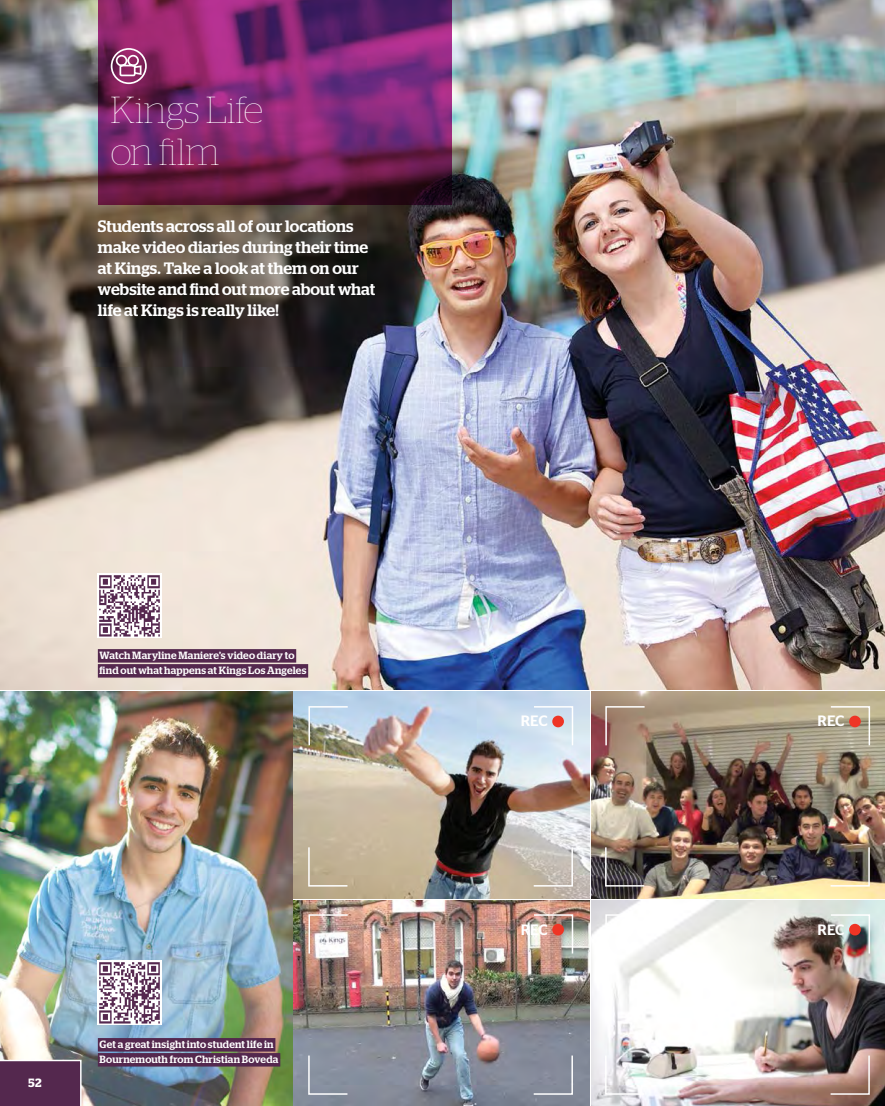
<style>
.page{position:relative;width:885px;height:1106px;background:#fff}
.page>*{position:absolute;margin:0;border:0;box-sizing:border-box;transform-origin:0 0}
.t1{font:100 37.5px/42px "Stag";letter-spacing:.01em;color:#fff}
.t2{font:500 16.5px/21px "Stag";letter-spacing:.005em;color:#fff}
.t3{font:500 15px "Stag Sans";letter-spacing:-.01em;color:#fff}
.t4{font:600 12px "Stag";color:#fff}
.t5{font:500 10.5px/15px "Stag";letter-spacing:.02em;color:#fff}
</style>
<div class="page">
<img style="left:0;top:0;width:884px;height:1106px">
<svg style="left:98px;top:0;width:353px;height:205px;background:#772365"></svg>
<img style="left:0;top:900px;width:292px;height:206px">
<img style="left:0;top:691px;width:292px;height:208px">
<div style="left:98px;top:649px;width:198px;height:13px;background:#54284e"></div>
<div style="left:98px;top:664px;width:210px;height:13px;background:#54284e"></div>
<div style="left:98px;top:1038px;width:177px;height:13px;background:#54284e"></div>
<div style="left:98px;top:1053px;width:182px;height:13px;background:#54284e"></div>
<svg style="left:604px;top:705px;width:42px;height:42px;background:#a78a78"></svg>
<svg style="left:829px;top:705px;width:41px;height:42px;background:#b9b097"></svg>
<svg style="left:604px;top:845px;width:41px;height:42px;background:#5c534f"></svg>
<svg style="left:829px;top:845px;width:41px;height:42px;background:#635c58"></svg>
<div style="left:849px;top:715px;width:11px;height:12px;background:#ee3525;border-radius:50%"></div>
<svg style="left:308px;top:705px;width:41px;height:42px;background:#b1bcba"></svg>
<svg style="left:532px;top:705px;width:42px;height:42px;background:#d5e3f0"></svg>
<svg style="left:307px;top:845px;width:42px;height:42px;background:#c2b398"></svg>
<svg style="left:532px;top:845px;width:41px;height:42px;background:#c9c2ba"></svg>
<div style="left:552px;top:715px;width:12px;height:12px;background:#ee3525;border-radius:50%"></div>
<svg style="left:604px;top:913px;width:42px;height:42px"></svg>
<img style="left:829px;top:913px;width:41px;height:42px">
<svg style="left:604px;top:1054px;width:41px;height:41px"></svg>
<svg style="left:829px;top:1054px;width:41px;height:41px;background:#977b74"></svg>
<div style="left:849px;top:923px;width:11px;height:12px;background:#ee3525;border-radius:50%"></div>
<svg style="left:308px;top:913px;width:41px;height:42px"></svg>
<svg style="left:532px;top:913px;width:42px;height:42px;background:#c2a89c"></svg>
<svg style="left:307px;top:1054px;width:42px;height:41px;background:#9097a5"></svg>
<svg style="left:532px;top:1054px;width:41px;height:41px;background:#8c91a0"></svg>
<div style="left:552px;top:923px;width:12px;height:12px;background:#ee3525;border-radius:50%"></div>
<div style="left:111px;top:48px;width:36px;height:36px;border:2px solid #fff;border-radius:50%"></div>
<svg style="left:115px;top:54px;width:27px;height:23px"></svg>
<img style="left:98px;top:573px;width:64px;height:64px">
<img style="left:98px;top:960px;width:64px;height:64px">
<svg style="left:0;top:1059px;width:82px;height:47px;background:#5e3558"></svg>
<h1 class="t1" style="left:111px;top:88px;width:154px">Kings Life on film</h1>
<p class="t2" style="left:98px;top:216px;width:279px">Students across all of our locations make video diaries during their time at Kings. Take a look at them on our website and find out more about what life at Kings is really like!</p>
<p class="t5" style="left:100px;top:647px;width:208px">Watch Maryline Maniere’s video diary to find out what happens at Kings Los Angeles</p>
<p class="t4" style="left:29px;top:1076px;width:14px">52</p>
<p class="t5" style="left:100px;top:1036px;width:180px">Get a great insight into student life in<br>Bournemouth from Christian Boveda</p>
<p class="t3" style="left:520px;top:712px;width:28px">REC</p>
<p class="t3" style="left:817px;top:712px;width:28px">REC</p>
<p class="t3" style="left:520px;top:920px;width:28px">REC</p>
<p class="t3" style="left:817px;top:920px;width:28px">REC</p>
</div>
